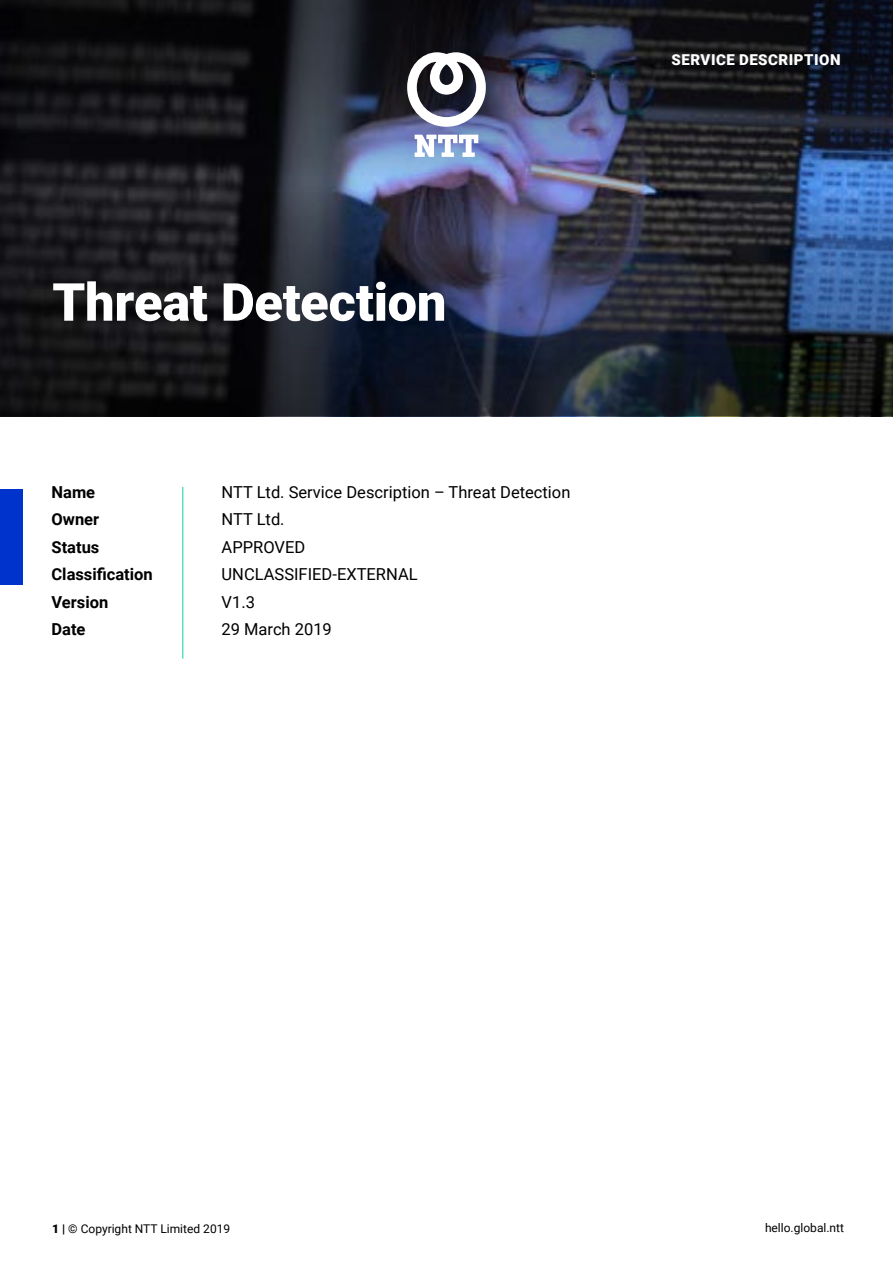
<style>
.page{position:relative;width:893px;height:1263px;background:#fff}
.page>*{position:absolute;margin:0;border:0;box-sizing:border-box;transform-origin:0 0}
.t1{font:900 52.5px "Roboto";letter-spacing:-.005em;color:#fff}
.t2{font:16.5px "Roboto";color:#000}
.t3{font:700 16.5px "Roboto";color:#000}
.t4{font:900 15px "Roboto";letter-spacing:.035em;color:#fff}
.t5{font:12px "Roboto";color:#000}
.s1{font-weight:900}
</style>
<div class="page">
<div style="left:0;top:489px;width:22px;height:96px;background:#03c"></div>
<svg style="left:0;top:355px;width:893px;height:60px;background:#15191e"></svg>
<img style="left:0;top:0;width:893px;height:355px">
<svg style="left:415px;top:135px;width:63px;height:22px"></svg>
<svg style="left:407px;top:52px;width:79px;height:75px"></svg>
<hr style="left:182px;top:487px;width:1px;height:172px;background:#2cd5b6">
<h1 class="t1" style="left:52px;top:265px;width:396px">Threat Detection</h1>
<p class="t3" style="left:52px;top:481px;width:45px">Name</p>
<p class="t2" style="left:222px;top:481px;width:350px">NTT Ltd. Service Description – Threat Detection</p>
<p class="t3" style="left:52px;top:508px;width:49px">Owner</p>
<p class="t2" style="left:222px;top:508px;width:65px">NTT Ltd.</p>
<p class="t3" style="left:52px;top:535px;width:49px">Status</p>
<p class="t2" style="left:222px;top:535px;width:85px">APPROVED</p>
<p class="t3" style="left:52px;top:563px;width:103px">Classification</p>
<p class="t2" style="left:222px;top:563px;width:198px">UNCLASSIFIED-EXTERNAL</p>
<p class="t3" style="left:52px;top:590px;width:58px">Version</p>
<p class="t2" style="left:222px;top:590px;width:35px">V1.3</p>
<p class="t3" style="left:52px;top:617px;width:36px">Date</p>
<p class="t2" style="left:222px;top:617px;width:112px">29 March 2019</p>
<p class="t4" style="left:672px;top:49px;width:171px">SERVICE DESCRIPTION</p>
<p class="t5" style="left:52px;top:1220px;width:179px"><span class="s1">1 |</span> © Copyright NTT Limited 2019</p>
<p class="t5" style="left:765px;top:1220px;width:81px">hello.global.ntt</p>
</div>
